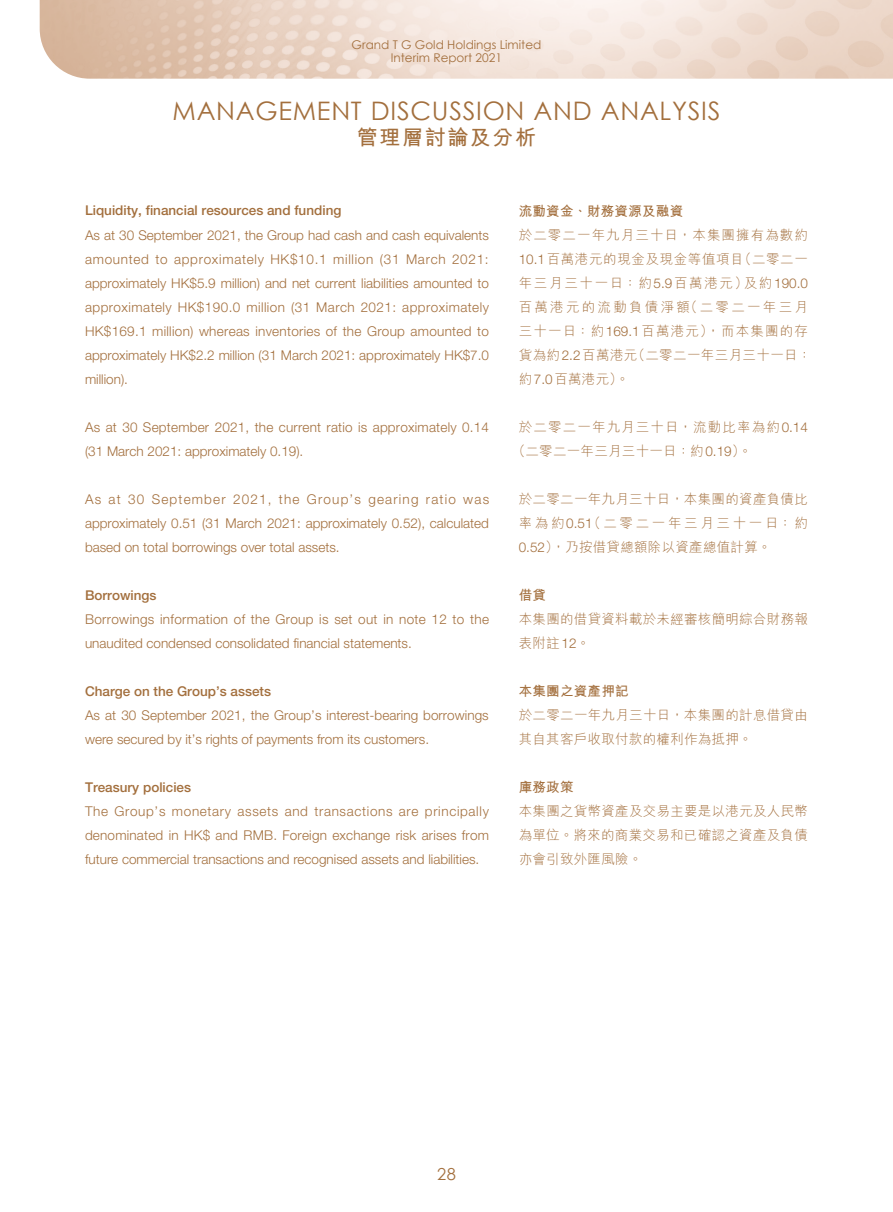
<style>
.page{position:relative;width:893px;height:1212px;background:#fff}
.page>*{position:absolute;margin:0;border:0;box-sizing:border-box;transform-origin:0 0}
.t1{font:25.5px "Century Gothic";letter-spacing:.03em;color:#a36f3d}
.t2{font:700 21px "M Hei HK";letter-spacing:.08em;color:#a36f3d}
.t3{font:16.5px "Century Gothic";color:#a36f3d}
.t4{font:300 13.5px/24px "Helvetica Neue LT Std";color:#a36f3d;text-align:justify}
.t5{font:300 13.5px/24px "M Hei HK";letter-spacing:.025em;color:#a36f3d;text-align:justify}
.t6{font:300 13.5px/24px "M Hei HK";letter-spacing:.08em;color:#a36f3d}
.t7{font:500 13.5px "Helvetica Neue LT Std";color:#a36f3d}
.t8{font:300 13.5px/24px "M Hei HK";letter-spacing:.085em;color:#a36f3d}
.t9{font:700 13.5px "M Hei HK";letter-spacing:.02em;color:#a36f3d}
.t10{font:12px/13.5px "Century Gothic";color:#a36f3d;text-align:center}
.s1{font-family:"Helvetica Neue LT Std"}
</style>
<div class="page">
<img style="left:40px;top:0;width:853px;height:79px">
<p class="t10" style="left:352px;top:37px;width:191px">Grand T G Gold Holdings Limited<br>Interim Report 2021</p>
<h1 class="t1" style="left:173px;top:93px;width:549px">MANAGEMENT DISCUSSION AND ANALYSIS</h1>
<h2 class="t2" style="left:357px;top:122px;width:181px">管理層討論及分析</h2>
<p class="t7" style="left:85px;top:203px;width:258px">Liquidity, financial resources and funding</p>
<p class="t4" style="left:85px;top:223px;width:405px">As at 30 September 2021, the Group had cash and cash equivalents amounted to approximately HK$10.1 million (31 March 2021: approximately HK$5.9 million) and net current liabilities amounted to approximately HK$190.0 million (31 March 2021: approximately HK$169.1 million) whereas inventories of the Group amounted to approximately HK$2.2 million (31 March 2021: approximately HK$7.0 million).</p>
<p class="t4" style="left:85px;top:415px;width:405px">As at 30 September 2021, the current ratio is approximately 0.14 (31 March 2021: approximately 0.19).</p>
<p class="t4" style="left:85px;top:487px;width:406px">As at 30 September 2021, the Group’s gearing ratio was approximately 0.51 (31 March 2021: approximately 0.52), calculated based on total borrowings over total assets.</p>
<p class="t7" style="left:85px;top:587px;width:73px">Borrowings</p>
<p class="t4" style="left:85px;top:607px;width:406px">Borrowings information of the Group is set out in note 12 to the unaudited condensed consolidated financial statements.</p>
<p class="t7" style="left:85px;top:683px;width:188px">Charge on the Group’s assets</p>
<p class="t4" style="left:85px;top:703px;width:405px">As at 30 September 2021, the Group’s interest-bearing borrowings were secured by it’s rights of payments from its customers.</p>
<p class="t7" style="left:85px;top:779px;width:108px">Treasury policies</p>
<p class="t4" style="left:85px;top:799px;width:405px">The Group’s monetary assets and transactions are principally denominated in HK$ and RMB. Foreign exchange risk arises from future commercial transactions and recognised assets and liabilities.</p>
<p class="t9" style="left:519px;top:201px;width:166px">流動資金、財務資源及融資</p>
<p class="t6" style="left:519px;top:223px;width:294px">於二零二一年九月三十日，本集團擁有為數約<br><span class="s1">10.1</span>百萬港元的現金及現金等值項目（二零二一年三月三十一日：約<span class="s1">5.9</span>百萬港元）及約<span class="s1">190.0</span>百萬港元的流動負債淨額（二零二一年三月三十一日：約<span class="s1">169.1</span>百萬港元），而本集團的存貨為約<span class="s1">2.2</span>百萬港元（二零二一年三月三十一日：約<span class="s1">7.0</span>百萬港元）。</p>
<p class="t8" style="left:512px;top:415px;width:297px;text-indent:7px">於二零二一年九月三十日，流動比率為約<span class="s1">0.14</span>（二零二一年三月三十一日：約<span class="s1">0.19</span>）。</p>
<p class="t5" style="left:519px;top:487px;width:291px">於二零二一年九月三十日，本集團的資產負債比率為約<span class="s1">0.51</span>（二零二一年三月三十一日：約<span class="s1">0.52</span>），乃按借貸總額除以資產總值計算。</p>
<p class="t9" style="left:519px;top:585px;width:29px">借貸</p>
<p class="t5" style="left:519px;top:607px;width:291px">本集團的借貸資料載於未經審核簡明綜合財務報表附註<span class="s1">12</span>。</p>
<p class="t9" style="left:519px;top:681px;width:111px">本集團之資產押記</p>
<p class="t5" style="left:519px;top:703px;width:291px">於二零二一年九月三十日，本集團的計息借貸由其自其客戶收取付款的權利作為抵押。</p>
<p class="t9" style="left:519px;top:777px;width:56px">庫務政策</p>
<p class="t5" style="left:519px;top:799px;width:291px">本集團之貨幣資產及交易主要是以港元及人民幣為單位。將來的商業交易和已確認之資產及負債亦會引致外匯風險。</p>
<p class="t3" style="left:437px;top:1162px;width:20px">28</p>
</div>
